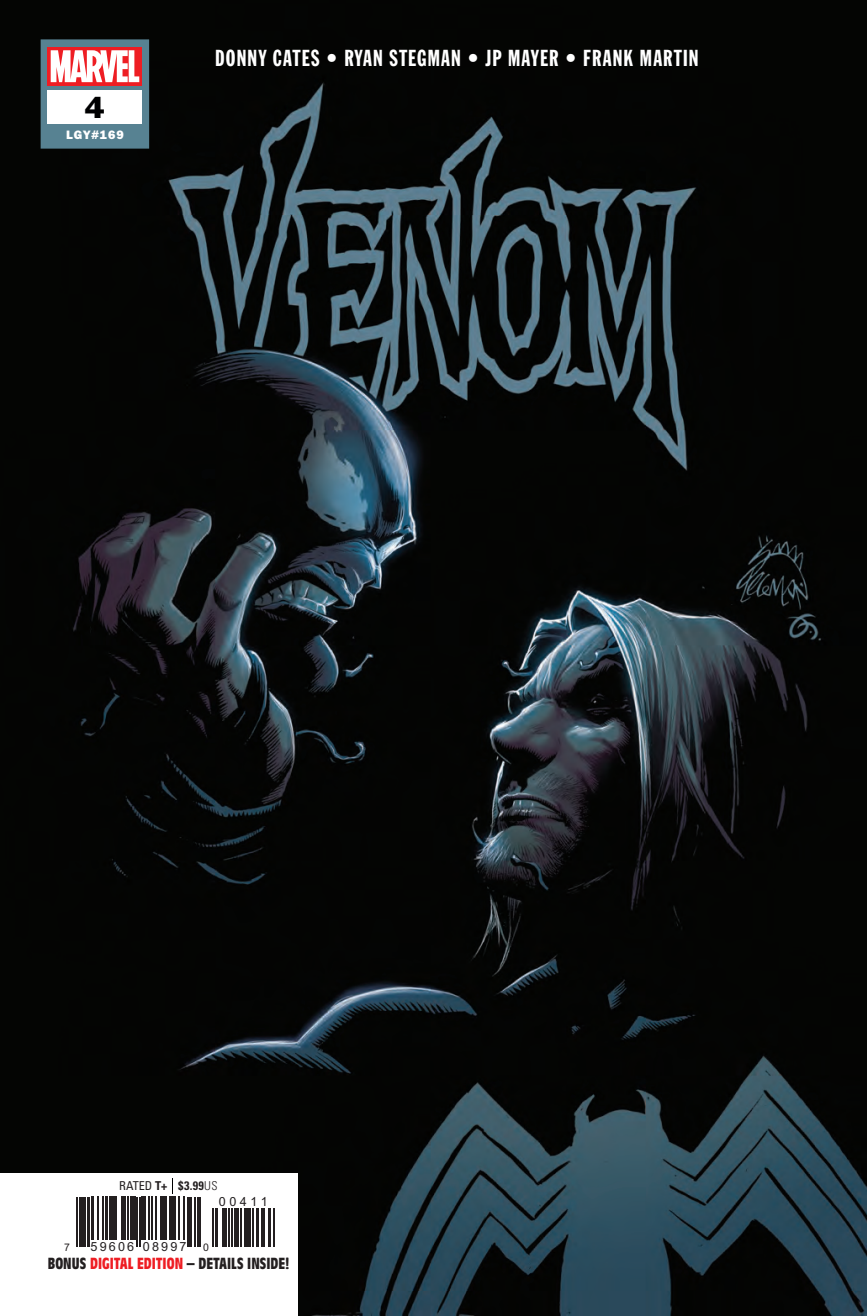
<style>
.page{position:relative;width:867px;height:1316px;background:#fff}
.page>*{position:absolute;margin:0;border:0;box-sizing:border-box;transform-origin:0 0}
.t1{font:28px "Franklin Gothic Std";color:#000001}
.t2{font:22.75px "Franklin Gothic Std Extra Cond";letter-spacing:.05em;color:#fff}
.t3{font:700 condensed 15.75px "Antique Olive Std";letter-spacing:.005em;color:#231f20}
.t4{font:12.6px "Arial";letter-spacing:.17em;color:#231f20}
.t5{font:700 condensed 12.25px "Univers LT Std";color:#231f20}
.t6{font:12.25px "ITC Franklin Gothic Std Hvy";letter-spacing:.08em;color:#fff}
.t7{font:10.5px "Arial";color:#231f20}
.s1{font-weight:400}
.s2{font-weight:300}
.s3{color:#ee1d23}
</style>
<div class="page">
<img style="left:0;top:0;width:866px;height:1315px">
<div style="left:41px;top:39px;width:108px;height:110px;background:#578292"></div>
<div style="left:48px;top:91px;width:94px;height:33px;background:#fff"></div>
<svg style="left:48px;top:47px;width:94px;height:38px"></svg>
<svg style="left:51px;top:50px;width:88px;height:32px;background:#fac2c4"></svg>
<div style="left:0;top:1172px;width:297px;height:143px;background:#fff"></div>
<hr style="left:76px;top:1196px;width:2px;height:50px;background:#231f20">
<hr style="left:79px;top:1196px;width:1px;height:50px;background:#231f20">
<div style="left:81px;top:1196px;width:5px;height:50px;background:#231f20"></div>
<hr style="left:87px;top:1196px;width:2px;height:50px;background:#231f20">
<hr style="left:91px;top:1196px;width:2px;height:43px;background:#231f20">
<hr style="left:97px;top:1196px;width:2px;height:43px;background:#231f20">
<hr style="left:102px;top:1196px;width:2px;height:43px;background:#231f20">
<hr style="left:105px;top:1196px;width:3px;height:43px;background:#231f20">
<hr style="left:109px;top:1196px;width:1px;height:43px;background:#231f20">
<div style="left:111px;top:1196px;width:6px;height:43px;background:#231f20"></div>
<hr style="left:121px;top:1196px;width:2px;height:43px;background:#231f20">
<hr style="left:125px;top:1196px;width:1px;height:43px;background:#231f20">
<hr style="left:127px;top:1196px;width:2px;height:43px;background:#231f20">
<div style="left:130px;top:1196px;width:5px;height:43px;background:#231f20"></div>
<hr style="left:136px;top:1196px;width:2px;height:50px;background:#231f20">
<hr style="left:139px;top:1196px;width:2px;height:50px;background:#231f20">
<hr style="left:142px;top:1196px;width:4px;height:43px;background:#231f20">
<hr style="left:148px;top:1196px;width:2px;height:43px;background:#231f20">
<hr style="left:151px;top:1196px;width:1px;height:43px;background:#231f20">
<hr style="left:155px;top:1196px;width:1px;height:43px;background:#231f20">
<hr style="left:160px;top:1196px;width:4px;height:43px;background:#231f20">
<hr style="left:165px;top:1196px;width:2px;height:43px;background:#231f20">
<hr style="left:169px;top:1196px;width:4px;height:43px;background:#231f20">
<hr style="left:174px;top:1196px;width:2px;height:43px;background:#231f20">
<hr style="left:178px;top:1196px;width:2px;height:43px;background:#231f20">
<hr style="left:184px;top:1196px;width:1px;height:43px;background:#231f20">
<div style="left:187px;top:1196px;width:5px;height:50px;background:#231f20"></div>
<hr style="left:194px;top:1196px;width:2px;height:50px;background:#231f20">
<hr style="left:197px;top:1196px;width:1px;height:50px;background:#231f20">
<hr style="left:199px;top:1196px;width:2px;height:50px;background:#231f20">
<hr style="left:212px;top:1207px;width:2px;height:39px;background:#231f20">
<hr style="left:215px;top:1207px;width:3px;height:39px;background:#231f20">
<hr style="left:222px;top:1207px;width:2px;height:39px;background:#231f20">
<hr style="left:225px;top:1207px;width:2px;height:39px;background:#231f20">
<hr style="left:228px;top:1207px;width:2px;height:39px;background:#231f20">
<hr style="left:231px;top:1207px;width:1px;height:39px;background:#231f20">
<hr style="left:235px;top:1207px;width:4px;height:39px;background:#231f20">
<hr style="left:240px;top:1207px;width:1px;height:39px;background:#231f20">
<hr style="left:244px;top:1207px;width:4px;height:39px;background:#231f20">
<hr style="left:249px;top:1207px;width:2px;height:39px;background:#231f20">
<hr style="left:252px;top:1207px;width:1px;height:39px;background:#231f20">
<hr style="left:256px;top:1207px;width:2px;height:39px;background:#231f20">
<hr style="left:261px;top:1207px;width:1px;height:39px;background:#231f20">
<hr style="left:263px;top:1207px;width:2px;height:39px;background:#231f20">
<hr style="left:267px;top:1207px;width:3px;height:39px;background:#231f20">
<hr style="left:273px;top:1207px;width:1px;height:39px;background:#231f20">
<svg style="left:172px;top:1178px;width:1px;height:14px"></svg>
<p class="t1" style="left:85px;top:89px;width:22px">4</p>
<p class="t6" style="left:66px;top:127px;width:59px">LGY#169</p>
<p class="t2" style="left:215px;top:46px;width:484px">DONNY CATES • RYAN STEGMAN • JP MAYER • FRANK MARTIN</p>
<p class="t5" style="left:119px;top:1177px;width:100px"><span class="s1">RATED</span> T+ $3.99<span class="s2">US</span></p>
<p class="t4" style="left:219px;top:1193px;width:50px">00411</p>
<p class="t7" style="left:64px;top:1239px;width:7px">7</p>
<p class="t4" style="left:90px;top:1237px;width:98px">59606 08997</p>
<p class="t7" style="left:203px;top:1239px;width:7px">0</p>
<p class="t3" style="left:48px;top:1254px;width:243px">BONUS <span class="s3">DIGITAL EDITION</span> – DETAILS INSIDE!</p>
</div>
